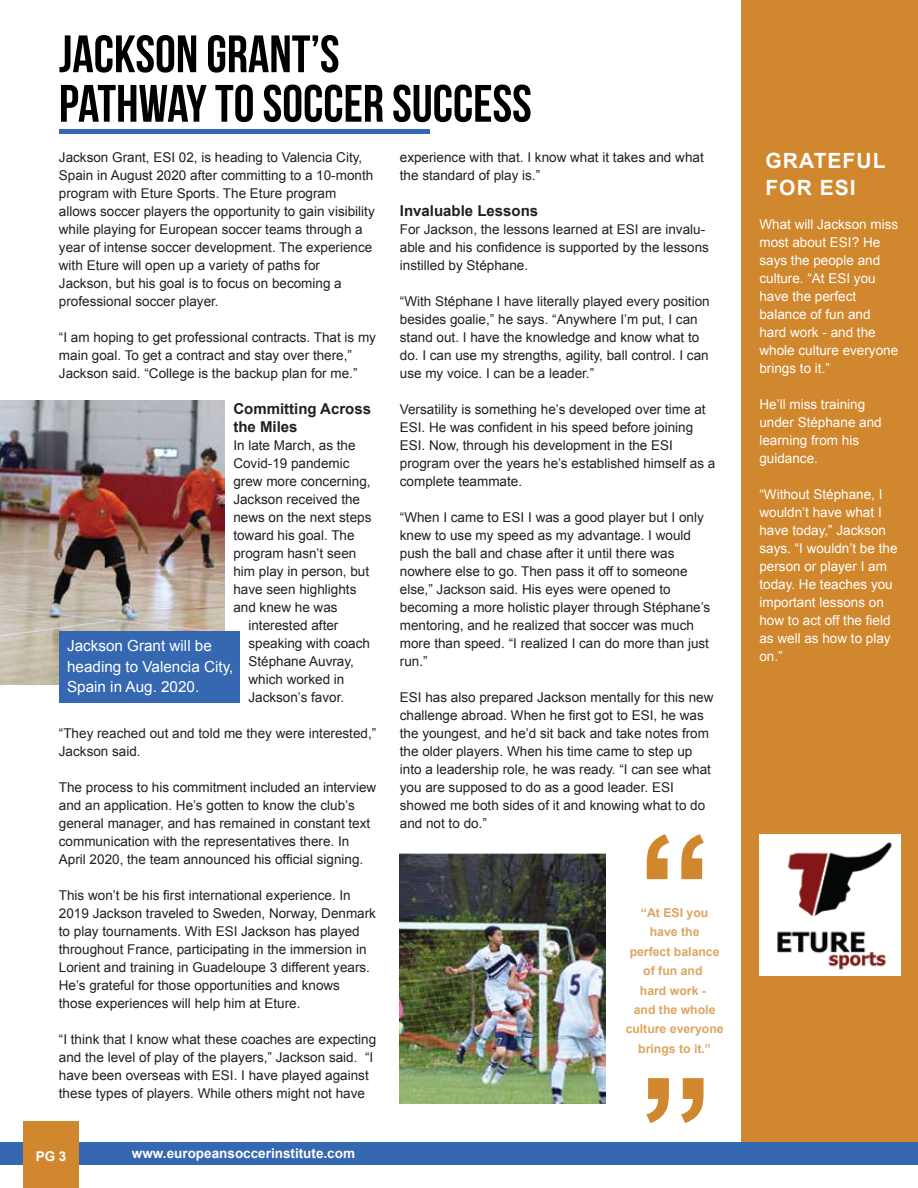
<style>
.page{position:relative;width:918px;height:1188px;background:#fff}
.page>*{position:absolute;margin:0;border:0;box-sizing:border-box;transform-origin:0 0}
.t1{font:52.5px/49.5px "Bebas Neue";color:#000}
.t2{font:700 21px/27px "Arial";letter-spacing:.05em;color:#fff}
.t3{font:15.3px/20.7px "Arial";color:#fff}
.t4{font:700 15px/18px "Arial";color:#21201f}
.t5{font:13.5px/18px "Arial";color:#21201f}
.t6{font:13.5px/18px "Arial";color:#fff}
.t7{font:700 13.5px "Arial";color:#fff}
.t8{font:700 12.3px/19.5px "Arial";color:#d0872d;text-align:center}
</style>
<div class="page">
<img style="left:0;top:401px;width:224px;height:283px">
<div style="left:741px;top:0;width:177px;height:1188px;background:#d0872d"></div>
<svg style="left:647px;top:834px;width:57px;height:45px"></svg>
<svg style="left:646px;top:1078px;width:58px;height:45px"></svg>
<div style="left:59px;top:129px;width:370px;height:5px;background:#3668b2"></div>
<div style="left:0;top:1142px;width:918px;height:23px;background:#3668b2"></div>
<div style="left:0;top:1165px;width:918px;height:23px;background:#fff"></div>
<div style="left:23px;top:1122px;width:55px;height:66px;background:#d0872d"></div>
<div style="left:59px;top:631px;width:180px;height:71px;background:#3668b2"></div>
<img style="left:400px;top:854px;width:205px;height:250px">
<img style="left:759px;top:834px;width:141px;height:141px">
<h1 class="t1" style="left:59px;top:29px;width:474px">JACKSON GRANT’S<br>PATHWAY TO SOCCER SUCCESS</h1>
<p class="t5" style="left:400px;top:149px;width:305px">experience with that. I know what it takes and what the standard of play is.”</p>
<p class="t4" style="left:400px;top:203px;width:140px">Invaluable Lessons</p>
<p class="t5" style="left:400px;top:221px;width:311px">For Jackson, the lessons learned at ESI are invalu&shy;able and his confidence is supported by the lessons instilled by Stéphane.</p>
<p class="t5" style="left:400px;top:293px;width:311px">“With Stéphane I have literally played every position besides goalie,” he says. “Anywhere I’m put, I can stand out. I have the knowledge and know what to do. I can use my strengths, agility, ball control. I can use my voice. I can be a leader.”</p>
<p class="t5" style="left:400px;top:401px;width:317px">Versatility is something he’s developed over time at ESI. He was confident in his speed before joining ESI. Now, through his development in the ESI program over the years he’s established himself as a complete teammate.</p>
<p class="t5" style="left:400px;top:509px;width:312px">“When I came to ESI I was a good player but I only knew to use my speed as my advantage. I would push the ball and chase after it until there was nowhere else to go. Then pass it off to someone else,” Jackson said. His eyes were opened to becoming a more holistic player through Stéphane’s mentoring, and he realized that soccer was much more than speed. “I realized I can do more than just run.”</p>
<p class="t5" style="left:400px;top:689px;width:315px">ESI has also prepared Jackson mentally for this new challenge abroad. When he first got to ESI, he was the youngest, and he’d sit back and take notes from the older players. When his time came to step up into a leadership role, he was ready. “I can see what you are supposed to do as a good leader. ESI showed me both sides of it and knowing what to do and not to do.”</p>
<p class="t5" style="left:59px;top:149px;width:317px">Jackson Grant, ESI 02, is heading to Valencia City, Spain in August 2020 after committing to a 10-month program with Eture Sports. The Eture program allows soccer players the opportunity to gain visibility while playing for European soccer teams through a year of intense soccer development. The experience with Eture will open up a variety of paths for Jackson, but his goal is to focus on becoming a professional soccer player.</p>
<p class="t5" style="left:59px;top:329px;width:319px">“I am hoping to get professional contracts. That is my main goal. To get a contract and stay over there,”<br>Jackson said. “College is the backup plan for me.”</p>
<p class="t4" style="left:233px;top:401px;width:139px">Committing Across the Miles</p>
<p class="t5" style="left:233px;top:437px;width:124px">In late March, as the</p>
<p class="t5" style="left:233px;top:455px;width:118px">Covid-19 pandemic</p>
<p class="t5" style="left:233px;top:473px;width:139px">grew more concerning,</p>
<p class="t5" style="left:233px;top:491px;width:128px">Jackson received the</p>
<p class="t5" style="left:233px;top:509px;width:140px">news on the next steps</p>
<p class="t5" style="left:233px;top:527px;width:123px">toward his goal. The</p>
<p class="t5" style="left:233px;top:545px;width:125px">program hasn’t seen</p>
<p class="t5" style="left:233px;top:563px;width:137px">him play in person, but</p>
<p class="t5" style="left:233px;top:581px;width:125px">have seen highlights</p>
<p class="t5" style="left:233px;top:599px;width:106px">and knew he was</p>
<p class="t5" style="left:248px;top:617px;width:92px">interested after</p>
<p class="t5" style="left:248px;top:635px;width:123px">speaking with coach</p>
<p class="t5" style="left:248px;top:653px;width:107px">Stéphane Auvray,</p>
<p class="t5" style="left:248px;top:671px;width:98px">which worked in</p>
<p class="t5" style="left:248px;top:689px;width:97px">Jackson’s favor.</p>
<p class="t5" style="left:59px;top:725px;width:319px">“They reached out and told me they were interested,”<br>Jackson said.</p>
<p class="t5" style="left:59px;top:779px;width:319px">The process to his commitment included an interview and an application. He’s gotten to know the club’s general manager, and has remained in constant text communication with the representatives there. In April 2020, the team announced his official signing.</p>
<p class="t5" style="left:59px;top:887px;width:319px">This won’t be his first international experience. In 2019 Jackson traveled to Sweden, Norway, Denmark to play tournaments. With ESI Jackson has played throughout France, participating in the immersion in Lorient and training in Guadeloupe 3 different years.<br>He’s grateful for those opportunities and knows those experiences will help him at Eture.</p>
<p class="t5" style="left:59px;top:1031px;width:319px">“I think that I know what these coaches are expecting and the level of play of the players,” Jackson said. “I have been overseas with ESI. I have played against these types of players. While others might not have</p>
<p class="t3" style="left:67px;top:636px;width:168px">Jackson Grant will be heading to Valencia City,<br>Spain in Aug. 2020.</p>
<p class="t8" style="left:626px;top:903px;width:100px">“At ESI you have the<br>perfect balance of fun and<br>hard work -<br>and the whole culture everyone brings to it.”</p>
<p class="t7" style="left:36px;top:1147px;width:32px">PG 3</p>
<p class="t7" style="left:132px;top:1145px;width:225px">www.europeansoccerinstitute.com</p>
<h2 class="t2" style="left:765px;top:148px;width:122px">GRATEFUL<br>FOR ESI</h2>
<p class="t6" style="left:759px;top:216px;width:140px">What will Jackson miss most about ESI? He says the people and culture. “At ESI you have the perfect balance of fun and hard work - and the whole culture everyone brings to it.”</p>
<p class="t6" style="left:759px;top:395px;width:124px">He’ll miss training under Stéphane and learning from his guidance.</p>
<p class="t6" style="left:759px;top:485px;width:140px">“Without Stéphane, I wouldn’t have what I have today,” Jackson says. “I wouldn’t be the person or player I am today. He teaches you important lessons on how to act off the field as well as how to play on.”</p>
</div>
